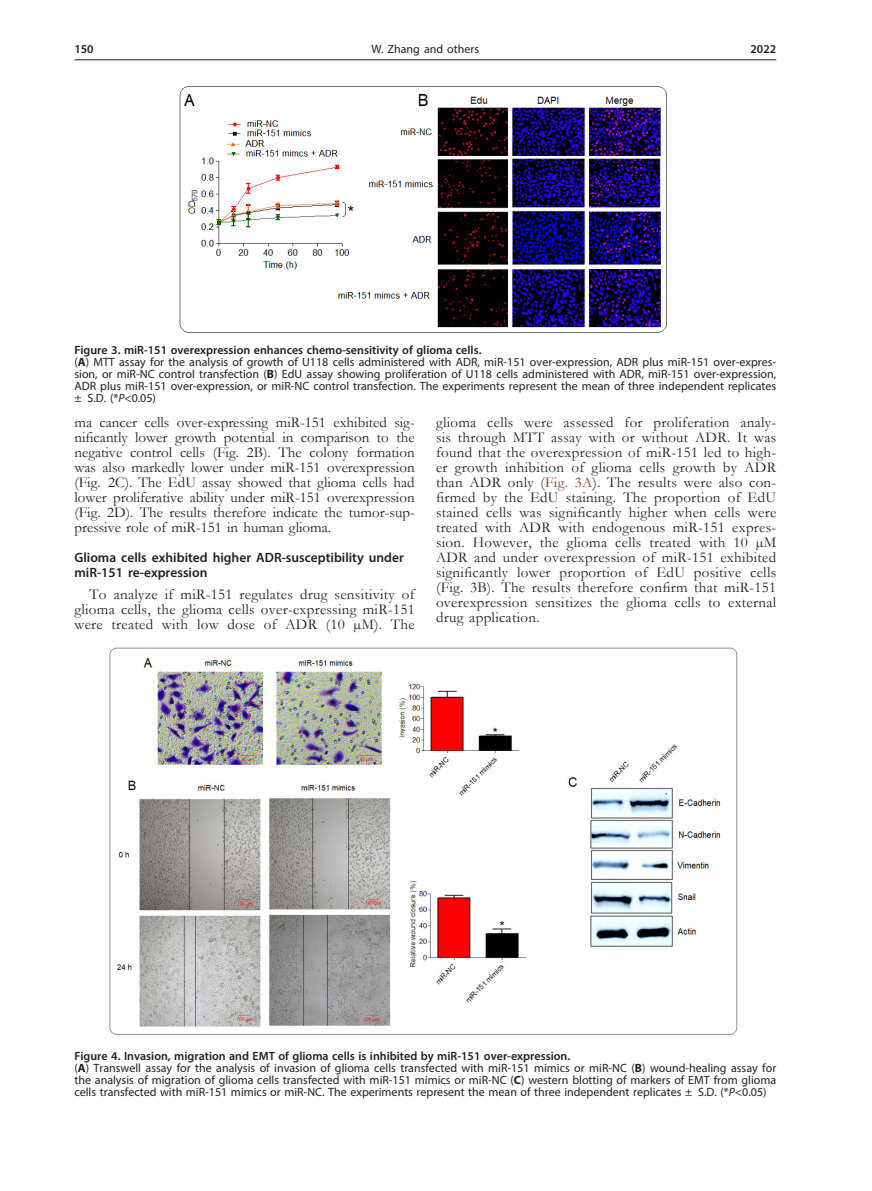
<style>
.page{position:relative;width:872px;height:1191px;background:#fff}
.page>*{position:absolute;margin:0;border:0;box-sizing:border-box;transform-origin:0 0}
.Body_tekst{font:15px/15px "Garamond";letter-spacing:.02em;color:#231f20;text-align:justify}
.Tytul_2{font:600 13.5px/15px "Myriad Pro";color:#231f20}
.Figure_1{font:12px/12px "Myriad Pro";color:#231f20;text-align:justify}
.Figure{font:600 12px "Myriad Pro";color:#231f20}
.s1{font-weight:700}
.s2{font-style:italic}
.s3{color:#9f2d26}
</style>
<div class="page">
<hr style="left:74px;top:59px;width:702px;height:1px;background:#231f20">
<img style="left:179px;top:86px;width:488px;height:247px">
<img style="left:109px;top:647px;width:629px;height:388px">
<p class="Figure" style="left:74px;top:42px;width:21px">150</p>
<p class="Figure_1" style="left:371px;top:43px;width:109px">W. Zhang and others</p>
<p class="Figure" style="left:750px;top:42px;width:27px">2022</p>
<p class="Figure" style="left:74px;top:342px;width:408px">Figure 3. miR-151 overexpression enhances chemo-sensitivity of glioma cells.</p>
<p class="Figure_1" style="left:74px;top:355px;width:703px">(<span class="s1">A</span>) MTT assay for the analysis of growth of U118 cells administered with ADR, miR-151 over-expression, ADR plus miR-151 over-expres&shy;sion, or miR-NC control transfection (<span class="s1">B</span>) EdU assay showing proliferation of U118 cells administered with ADR, miR-151 over-expression, ADR plus miR-151 over-expression, or miR-NC control transfection. The experiments represent the mean of three independent replicates ± S.D. (*<span class="s2">P</span>&lt;0.05)</p>
<p class="Body_tekst" style="left:74px;top:414px;width:342px">ma cancer cells over-expressing miR-151 exhibited sig&shy;nificantly lower growth potential in comparison to the negative control cells (Fig. 2B). The colony formation was also markedly lower under miR-151 overexpression (Fig. 2C). The EdU assay showed that glioma cells had lower proliferative ability under miR-151 overexpression (Fig. 2D). The results therefore indicate the tumor-sup&shy;pressive role of miR-151 in human glioma.</p>
<p class="Tytul_2" style="left:74px;top:549px;width:331px">Glioma cells exhibited higher ADR-susceptibility under miR-151 re-expression</p>
<p class="Body_tekst" style="left:74px;top:586px;width:342px;text-indent:15px">To analyze if miR-151 regulates drug sensitivity of glioma cells, the glioma cells over-expressing miR-151 were treated with low dose of ADR (10 µM). The</p>
<p class="Body_tekst" style="left:436px;top:414px;width:342px">glioma cells were assessed for proliferation analy&shy;sis through MTT assay with or without ADR. It was found that the overexpression of miR-151 led to high&shy;er growth inhibition of glioma cells growth by ADR than ADR only (<span class="s3">Fig. 3A</span>). The results were also con&shy;firmed by the EdU staining. The proportion of EdU stained cells was significantly higher when cells were treated with ADR with endogenous miR-151 expres&shy;sion. However, the glioma cells treated with 10 µM ADR and under overexpression of miR-151 exhibited significantly lower proportion of EdU positive cells (Fig. 3B). The results therefore confirm that miR-151 overexpression sensitizes the glioma cells to external drug application.</p>
<p class="Figure" style="left:74px;top:1048px;width:497px">Figure 4. Invasion, migration and EMT of glioma cells is inhibited by miR-151 over-expression.</p>
<p class="Figure_1" style="left:74px;top:1061px;width:703px">(<span class="s1">A</span>) Transwell assay for the analysis of invasion of glioma cells transfected with miR-151 mimics or miR-NC (<span class="s1">B</span>) wound-healing assay for the analysis of migration of glioma cells transfected with miR-151 mimics or miR-NC (<span class="s1">C</span>) western blotting of markers of EMT from glioma cells transfected with miR-151 mimics or miR-NC. The experiments represent the mean of three independent replicates ± S.D. (*<span class="s2">P</span>&lt;0.05)</p>
</div>
